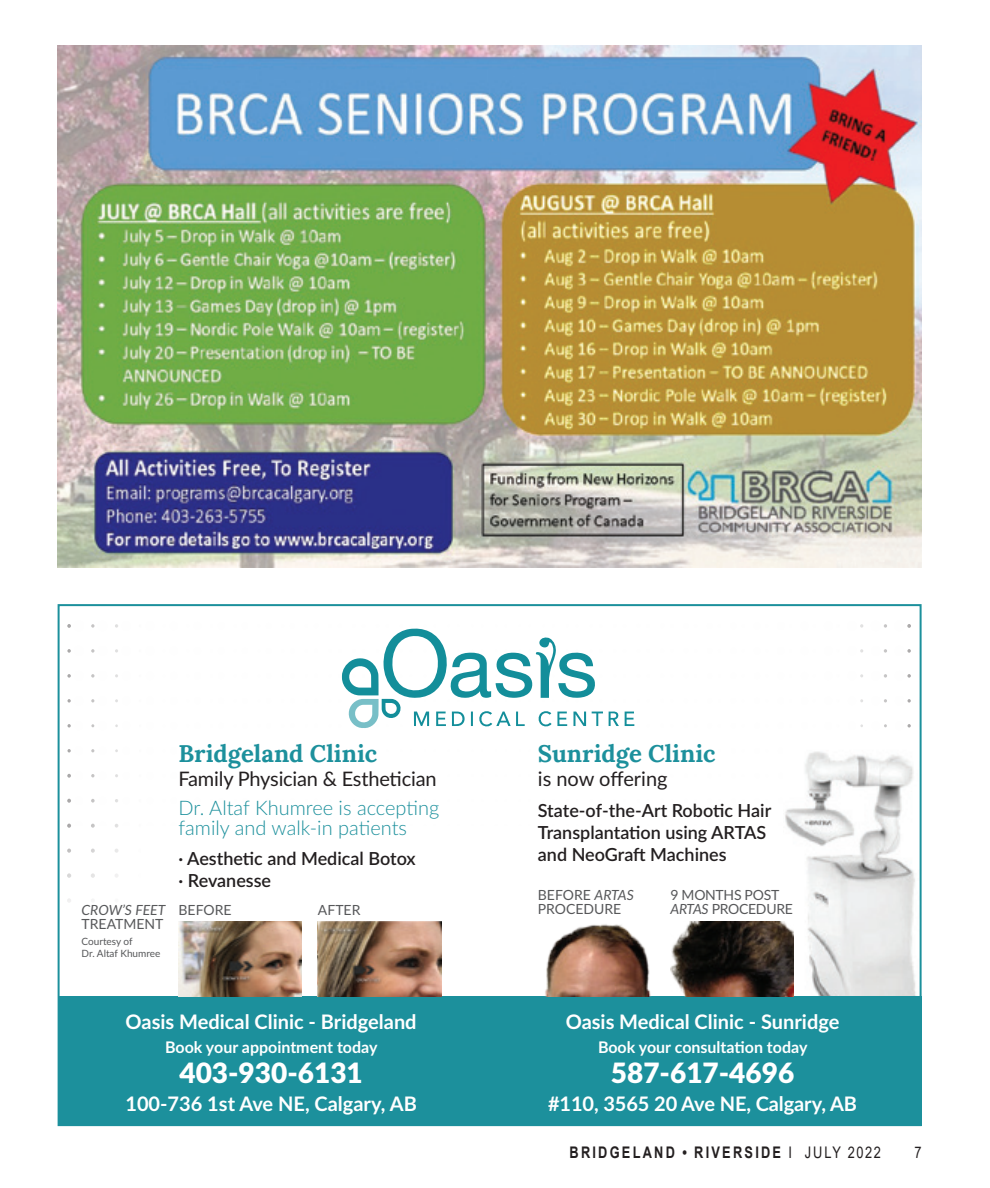
<style>
.page{position:relative;width:990px;height:1188px;background:#fff}
.page>*{position:absolute;margin:0;border:0;box-sizing:border-box;transform-origin:0 0}
.t1{font:900 28px "Lato";color:#fff}
.t2{font:700 24px "Lora";color:#1c909c}
.t3{font:700 20px "Lato";color:#fff}
.t4{font:20px/29px "Lato";letter-spacing:-.01em;color:#231f20}
.t5{font:300 20px "Lato";color:#1c909c}
.t6{font:600 18px/22px "Lato";color:#231f20}
.t7{font:700 16px "Lato";color:#fff}
.t8{font:700 16px "Arial";letter-spacing:.175em;color:#231f20;scale:.8 1}
.t9{font:16px "Arial";color:#231f20;scale:.8 1}
.t10{font:14px/14px "Lato";color:#57585a}
.t11{font:14px/14px "Lato";letter-spacing:-.02em;color:#57585a}
.t12{font:10px/12px "Lato";color:#57585a}
.s1{font-weight:300;color:#1c909c}
.s2{font-style:italic}
.s3{font-weight:400}
</style>
<div class="page">
<svg style="left:907px;top:624px;width:4px;height:4px"></svg>
<svg style="left:884px;top:624px;width:3px;height:4px"></svg>
<svg style="left:907px;top:649px;width:4px;height:4px"></svg>
<svg style="left:884px;top:649px;width:3px;height:4px"></svg>
<svg style="left:907px;top:674px;width:4px;height:4px"></svg>
<svg style="left:884px;top:674px;width:3px;height:4px"></svg>
<img style="left:784px;top:751px;width:135px;height:246px">
<div style="left:58px;top:997px;width:864px;height:129px;background:#1c909c"></div>
<svg style="left:450px;top:652px;width:79px;height:46px"></svg>
<svg style="left:529px;top:637px;width:66px;height:61px"></svg>
<svg style="left:451px;top:711px;width:14px;height:15px"></svg>
<svg style="left:471px;top:711px;width:54px;height:16px"></svg>
<svg style="left:538px;top:711px;width:48px;height:16px"></svg>
<svg style="left:591px;top:712px;width:12px;height:14px"></svg>
<svg style="left:609px;top:711px;width:26px;height:15px"></svg>
<svg style="left:341px;top:628px;width:106px;height:100px"></svg>
<img style="left:543px;top:924px;width:111px;height:73px">
<img style="left:670px;top:922px;width:124px;height:75px">
<img style="left:318px;top:922px;width:123px;height:74px">
<img style="left:179px;top:922px;width:123px;height:74px">
<img style="left:58px;top:46px;width:864px;height:521px">
<p class="t2" style="left:179px;top:736px;width:200px">Bridgeland Clinic</p>
<p class="t4" style="left:179px;top:764px;width:262px">Family Physician &amp; Esthetician<br><span class="s1">Dr. Altaf Khumree is accepting</span></p>
<p class="t5" style="left:179px;top:814px;width:230px">family and walk-in patients</p>
<p class="t6" style="left:179px;top:846px;width:239px">· Aesthetic and Medical Botox · Revanesse</p>
<p class="t10" style="left:82px;top:902px;width:151px"><span class="s2">CROW’S FEET</span> BEFORE<br>TREATMENT</p>
<p class="t12" style="left:82px;top:935px;width:80px">Courtesy of<br>Dr. Altaf Khumree</p>
<p class="t10" style="left:318px;top:902px;width:44px">AFTER</p>
<p class="t3" style="left:126px;top:1007px;width:293px">Oasis Medical Clinic - Bridgeland</p>
<p class="t7" style="left:165px;top:1035px;width:214px">Book your appointment today</p>
<p class="t1" style="left:179px;top:1051px;width:185px">403-930-6131</p>
<p class="t3" style="left:125px;top:1089px;width:293px">100-736 1st Ave NE, Calgary, AB</p>
<p class="t2" style="left:538px;top:736px;width:179px">Sunridge Clinic</p>
<p class="t4" style="left:538px;top:764px;width:131px">is now offering</p>
<p class="t6" style="left:538px;top:799px;width:235px">State-of-the-Art Robotic Hair<br>Transplantation using ARTAS and NeoGraft Machines</p>
<p class="t10" style="left:538px;top:887px;width:97px">BEFORE <span class="s2">ARTAS<br></span>PROCEDURE</p>
<p class="t11" style="left:670px;top:887px;width:124px">9 MONTHS POST<br><span class="s2">ARTAS</span> PROCEDURE</p>
<p class="t3" style="left:566px;top:1007px;width:275px">Oasis Medical Clinic - Sunridge</p>
<p class="t7" style="left:598px;top:1035px;width:211px">Book your consultation today</p>
<p class="t1" style="left:611px;top:1051px;width:185px">587-617-4696</p>
<p class="t3" style="left:548px;top:1089px;width:310px">#110, 3565 20 Ave NE, Calgary, AB</p>
<p class="t8" style="left:570px;top:1141px;width:391px">BRIDGELAND • RIVERSIDE <span class="s3">I JULY 2022</span></p>
<p class="t9" style="left:914px;top:1141px;width:10px">7</p>
</div>
